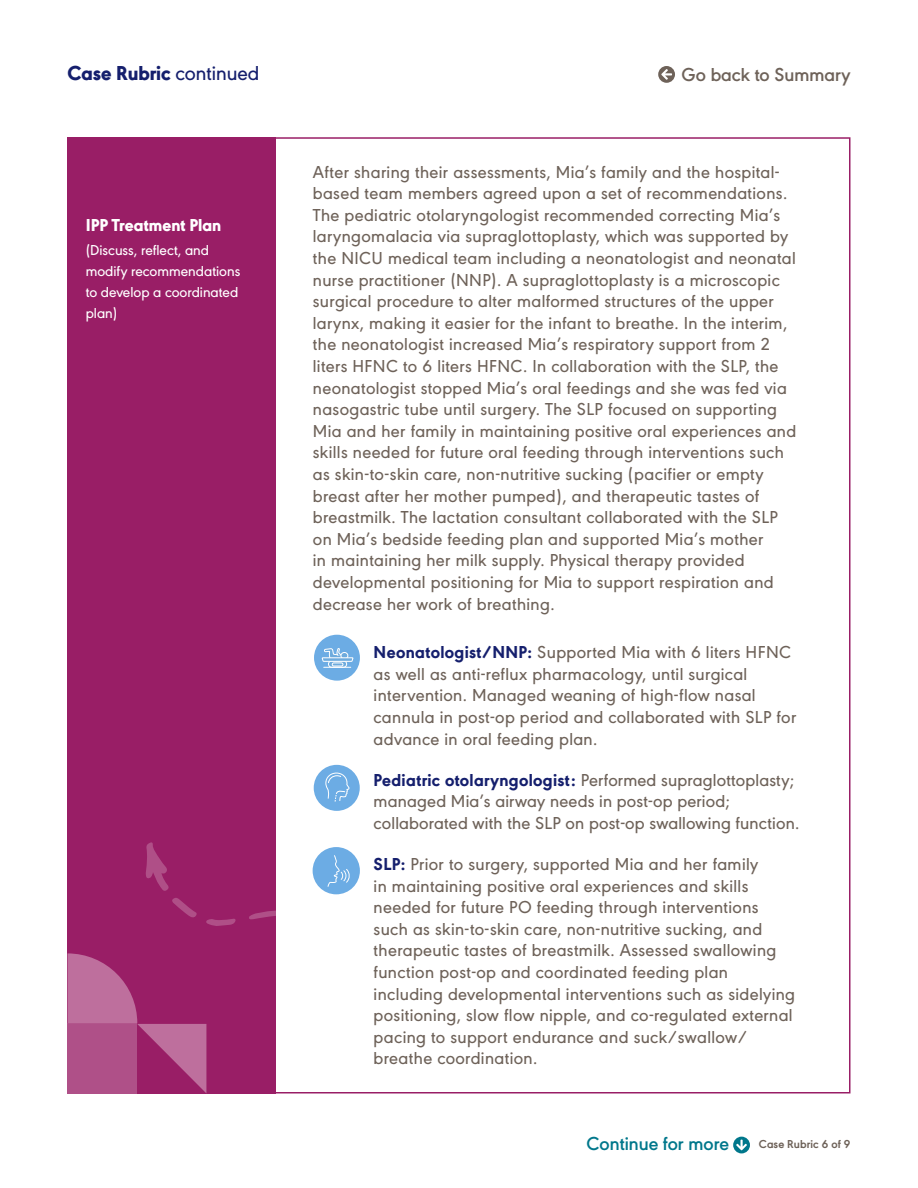
<style>
.page{position:relative;width:918px;height:1188px;background:#fff}
.page>*{position:absolute;margin:0;border:0;box-sizing:border-box;transform-origin:0 0}
.t1{font:800 21px "URW Geometric";color:#151f6d}
.t2{font:600 19.5px "URW Geometric";color:#6e6259}
.t3{font:600 19.5px "URW Geometric";color:#00778b}
._14_Table_Body_Text_Space_After{font:500 18px/21.6px "URW Geometric";letter-spacing:.02em;color:#6e6259}
._15_Table_Body_Team_Icon_Indent{font:500 18px/21.6px "URW Geometric";letter-spacing:.02em;color:#6e6259}
.t4{font:800 18px "URW Geometric";color:#fff}
.t5{font:500 15px/21px "URW Geometric";color:#fff}
.t6{font:700 12px "URW Geometric";letter-spacing:.01em;color:#6e6259}
.s1{font-weight:500}
.s2{font-weight:800;color:#151f6d}
</style>
<div class="page">
<div style="left:68px;top:137px;width:208px;height:957px;background:#991e66"></div>
<svg style="left:658px;top:66px;width:17px;height:17px"></svg>
<svg style="left:68px;top:953px;width:138px;height:141px"></svg>
<svg style="left:146px;top:842px;width:23px;height:49px"></svg>
<svg style="left:172px;top:898px;width:25px;height:20px"></svg>
<svg style="left:249px;top:910px;width:27px;height:9px"></svg>
<svg style="left:206px;top:918px;width:30px;height:8px"></svg>
<div style="left:314px;top:765px;width:46px;height:46px;background:#6cace4;border-radius:50%"></div>
<svg style="left:325px;top:772px;width:25px;height:30px"></svg>
<div style="left:314px;top:635px;width:46px;height:46px;background:#6cace4;border-radius:50%"></div>
<svg style="left:321px;top:648px;width:33px;height:20px"></svg>
<div style="left:313px;top:847px;width:47px;height:47px;background:#6cace4;border-radius:50%"></div>
<svg style="left:328px;top:855px;width:22px;height:32px"></svg>
<svg style="left:733px;top:1137px;width:17px;height:16px"></svg>
<p class="t1" style="left:68px;top:58px;width:193px">Case Rubric <span class="s1">continued</span></p>
<p class="t4" style="left:86px;top:211px;width:137px">IPP Treatment Plan</p>
<p class="t5" style="left:86px;top:239px;width:156px">(Discuss, reflect, and modify recommendations to develop a coordinated plan)</p>
<p class="t2" style="left:682px;top:60px;width:170px">Go back to Summary</p>
<p class="_14_Table_Body_Text_Space_After" style="left:313px;top:159px;width:485px">After sharing their assessments, Mia’s family and the hospital&shy;based team members agreed upon a set of recommendations.<br>The pediatric otolaryngologist recommended correcting Mia’s laryngomalacia via supraglottoplasty, which was supported by the NICU medical team including a neonatologist and neonatal nurse practitioner (NNP). A supraglottoplasty is a microscopic surgical procedure to alter malformed structures of the upper larynx, making it easier for the infant to breathe. In the interim, the neonatologist increased Mia’s respiratory support from 2 liters HFNC to 6 liters HFNC. In collaboration with the SLP, the neonatologist stopped Mia’s oral feedings and she was fed via nasogastric tube until surgery. The SLP focused on supporting Mia and her family in maintaining positive oral experiences and skills needed for future oral feeding through interventions such as skin-to-skin care, non-nutritive sucking (pacifier or empty breast after her mother pumped), and therapeutic tastes of breastmilk. The lactation consultant collaborated with the SLP on Mia’s bedside feeding plan and supported Mia’s mother<br>in maintaining her milk supply. Physical therapy provided developmental positioning for Mia to support respiration and decrease her work of breathing.</p>
<p class="_15_Table_Body_Team_Icon_Indent" style="left:374px;top:640px;width:424px"><span class="s2">Neonatologist/NNP:</span> Supported Mia with 6 liters HFNC as well as anti-reflux pharmacology, until surgical intervention. Managed weaning of high-flow nasal cannula in post-op period and collaborated with SLP for advance in oral feeding plan.</p>
<p class="_15_Table_Body_Team_Icon_Indent" style="left:374px;top:768px;width:427px"><span class="s2">Pediatric otolaryngologist:</span> Performed supraglottoplasty; managed Mia’s airway needs in post-op period; collaborated with the SLP on post-op swallowing function.</p>
<p class="_15_Table_Body_Team_Icon_Indent" style="left:374px;top:852px;width:423px"><span class="s2">SLP:</span> Prior to surgery, supported Mia and her family<br>in maintaining positive oral experiences and skills needed for future PO feeding through interventions such as skin-to-skin care, non-nutritive sucking, and therapeutic tastes of breastmilk. Assessed swallowing function post-op and coordinated feeding plan including developmental interventions such as sidelying positioning, slow flow nipple, and co-regulated external pacing to support endurance and suck/swallow/ breathe coordination.</p>
<p class="t3" style="left:587px;top:1129px;width:144px">Continue for more</p>
<p class="t6" style="left:759px;top:1135px;width:93px">Case Rubric 6 of 9</p>
</div>
